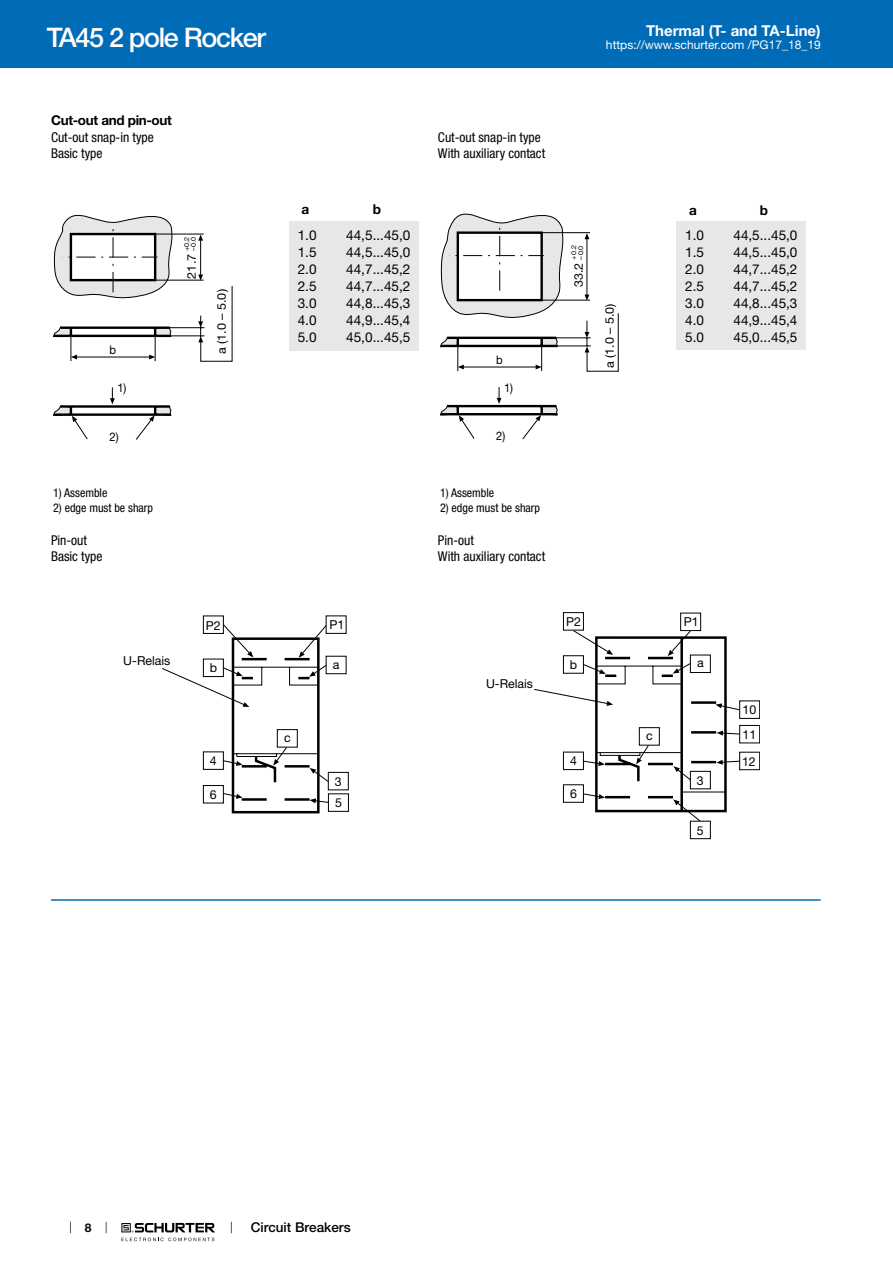
<style>
.page{position:relative;width:893px;height:1263px;background:#fff}
.page>*{position:absolute;margin:0;border:0;box-sizing:border-box;transform-origin:0 0}
.t1{font:500 27px "Helvetica Neue LT";letter-spacing:-.05em;color:#fff}
.t2{font:700 15px "Helvetica Neue LT";color:#fff}
.t3{font:13.65px "Helvetica Neue LT";color:#000}
.t4{font:700 13.65px "Helvetica Neue LT";color:#000}
.t5{font:condensed 13.5px/15.8px "Helvetica Neue LT";color:#000}
.t6{font:13.5px "Helvetica Neue LT";color:#000}
.t7{font:700 13.5px "Helvetica Neue LT";letter-spacing:-.025em;color:#000}
.t8{font:500 13.5px "Helvetica Neue LT";color:#000}
.t9{font:12.3px/21.5px "Helvetica Neue LT";color:#000}
.t10{font:condensed 12px "Helvetica Neue LT";color:#000}
.t11{font:12px "Helvetica Neue LT";color:#fff}
.t12{font:700 12px "Helvetica Neue LT";color:#000}
.t13{font:11.85px "Helvetica Neue LT";color:#000;scale:1.06 1}
.t14{font:11.85px "Helvetica Neue LT";color:#000;scale:.94 1}
.t15{font:6.75px/6.8px "Helvetica Neue LT";color:#000;scale:1.06 1}
</style>
<div class="page">
<svg style="left:70px;top:1221px;width:1px;height:12px"></svg>
<svg style="left:121px;top:1223px;width:94px;height:18px"></svg>
<div style="left:0;top:0;width:893px;height:68px;background:#006bb6"></div>
<div style="left:289px;top:221px;width:130px;height:129px;background:#e6e7e8"></div>
<svg style="left:53px;top:214px;width:180px;height:148px"></svg>
<svg style="left:136px;top:406px;width:36px;height:34px"></svg>
<svg style="left:53px;top:406px;width:35px;height:34px"></svg>
<hr style="left:60px;top:405px;width:110px;height:3px;background:#000">
<hr style="left:54px;top:413px;width:117px;height:3px;background:#000">
<svg style="left:110px;top:387px;width:5px;height:17px"></svg>
<svg style="left:440px;top:213px;width:179px;height:159px"></svg>
<div style="left:676px;top:221px;width:130px;height:129px;background:#e6e7e8"></div>
<svg style="left:522px;top:406px;width:36px;height:34px"></svg>
<svg style="left:440px;top:405px;width:35px;height:34px"></svg>
<hr style="left:447px;top:405px;width:109px;height:2px;background:#000">
<hr style="left:441px;top:413px;width:116px;height:2px;background:#000">
<svg style="left:497px;top:387px;width:4px;height:17px"></svg>
<div style="left:203px;top:616px;width:21px;height:18px;border:1px solid #000"></div>
<div style="left:326px;top:616px;width:20px;height:18px;border:1px solid #000"></div>
<div style="left:328px;top:772px;width:21px;height:18px;border:1px solid #000"></div>
<div style="left:328px;top:793px;width:21px;height:18px;border:1px solid #000"></div>
<div style="left:326px;top:656px;width:20px;height:18px;border:1px solid #000"></div>
<svg style="left:162px;top:624px;width:167px;height:179px"></svg>
<svg style="left:534px;top:630px;width:206px;height:192px"></svg>
<div style="left:600px;top:752px;width:40px;height:4px;border:1px solid #000"></div>
<div style="left:563px;top:612px;width:21px;height:18px;border:1px solid #000"></div>
<div style="left:680px;top:613px;width:21px;height:18px;border:1px solid #000"></div>
<div style="left:563px;top:655px;width:21px;height:18px;border:1px solid #000"></div>
<div style="left:690px;top:655px;width:21px;height:18px;background:#fff;border:1px solid #000"></div>
<div style="left:563px;top:752px;width:21px;height:18px;border:1px solid #000"></div>
<div style="left:563px;top:784px;width:21px;height:18px;border:1px solid #000"></div>
<div style="left:690px;top:771px;width:21px;height:18px;background:#fff;border:1px solid #000"></div>
<div style="left:690px;top:821px;width:21px;height:18px;border:1px solid #000"></div>
<div style="left:639px;top:727px;width:21px;height:18px;background:#fff;border:1px solid #000"></div>
<div style="left:739px;top:701px;width:21px;height:18px;border:1px solid #000"></div>
<div style="left:739px;top:752px;width:21px;height:18px;border:1px solid #000"></div>
<div style="left:739px;top:725px;width:21px;height:18px;border:1px solid #000"></div>
<hr style="left:51px;top:899px;width:770px;height:2px;background:#006bb6">
<h1 class="t1" style="left:47px;top:21px;width:221px">TA45 2 pole Rocker</h1>
<p class="t7" style="left:51px;top:112px;width:122px">Cut-out and pin-out</p>
<p class="t5" style="left:51px;top:130px;width:104px">Cut-out snap-in type<br>Basic type</p>
<p class="t14" style="left:109px;top:342px;width:9px">b</p>
<p class="t14" style="left:117px;top:381px;width:11px">1)</p>
<p class="t14" style="left:109px;top:429px;width:11px">2)</p>
<p class="t10" style="left:53px;top:486px;width:56px">1) Assemble</p>
<p class="t10" style="left:53px;top:500px;width:101px">2) edge must be sharp</p>
<p class="t5" style="left:51px;top:533px;width:53px">Pin-out<br>Basic type</p>
<p class="t15" style="left:183px;top:251px;width:15px;rotate:-90deg">+0.2 –0.0</p>
<p class="t13" style="left:184px;top:278px;width:25px;rotate:-90deg">21.7</p>
<p class="t13" style="left:215px;top:354px;width:63px;rotate:-90deg">a (1.0 – 5.0)</p>
<p class="t9" style="left:123px;top:649px;width:49px">U-Relais</p>
<p class="t9" style="left:206px;top:614px;width:16px">P2</p>
<p class="t9" style="left:210px;top:657px;width:9px">b</p>
<p class="t9" style="left:210px;top:750px;width:8px">4</p>
<p class="t9" style="left:210px;top:784px;width:8px">6</p>
<p class="t4" style="left:301px;top:201px;width:9px">a</p>
<p class="t4" style="left:373px;top:201px;width:10px">b</p>
<p class="t3" style="left:298px;top:227px;width:20px">1.0</p>
<p class="t3" style="left:346px;top:227px;width:66px">44,5...45,0</p>
<p class="t3" style="left:298px;top:244px;width:20px">1.5</p>
<p class="t3" style="left:346px;top:244px;width:66px">44,5...45,0</p>
<p class="t3" style="left:298px;top:261px;width:20px">2.0</p>
<p class="t3" style="left:346px;top:261px;width:66px">44,7...45,2</p>
<p class="t3" style="left:298px;top:278px;width:20px">2.5</p>
<p class="t3" style="left:346px;top:278px;width:66px">44,7...45,2</p>
<p class="t3" style="left:298px;top:295px;width:20px">3.0</p>
<p class="t3" style="left:346px;top:295px;width:66px">44,8...45,3</p>
<p class="t3" style="left:298px;top:312px;width:20px">4.0</p>
<p class="t3" style="left:346px;top:312px;width:66px">44,9...45,4</p>
<p class="t3" style="left:298px;top:329px;width:20px">5.0</p>
<p class="t3" style="left:346px;top:329px;width:66px">45,0...45,5</p>
<p class="t9" style="left:329px;top:614px;width:16px">P1</p>
<p class="t9" style="left:284px;top:727px;width:8px">c</p>
<p class="t9" style="left:333px;top:653px;width:8px">a</p>
<p class="t9" style="left:335px;top:770px;width:8px">3<br>5</p>
<p class="t2" style="left:646px;top:21px;width:176px">Thermal (T- and TA-Line)</p>
<p class="t11" style="left:606px;top:38px;width:216px">https://www.schurter.com /PG17_18_19</p>
<p class="t5" style="left:438px;top:130px;width:109px">Cut-out snap-in type<br>With auxiliary contact</p>
<p class="t14" style="left:496px;top:352px;width:9px">b</p>
<p class="t14" style="left:504px;top:380px;width:11px">1)</p>
<p class="t14" style="left:496px;top:429px;width:11px">2)</p>
<p class="t10" style="left:440px;top:486px;width:56px">1) Assemble</p>
<p class="t10" style="left:440px;top:500px;width:101px">2) edge must be sharp</p>
<p class="t5" style="left:438px;top:533px;width:109px">Pin-out<br>With auxiliary contact</p>
<p class="t9" style="left:486px;top:673px;width:49px">U-Relais</p>
<p class="t15" style="left:570px;top:260px;width:15px;rotate:-90deg">+0.2 –0.0</p>
<p class="t13" style="left:572px;top:287px;width:25px;rotate:-90deg">33.2</p>
<p class="t13" style="left:602px;top:368px;width:63px;rotate:-90deg">a (1.0 – 5.0)</p>
<p class="t7" style="left:689px;top:202px;width:9px">a</p>
<p class="t7" style="left:760px;top:202px;width:10px">b</p>
<p class="t6" style="left:685px;top:227px;width:20px">1.0</p>
<p class="t6" style="left:733px;top:227px;width:65px">44,5...45,0</p>
<p class="t6" style="left:685px;top:244px;width:20px">1.5</p>
<p class="t6" style="left:733px;top:244px;width:65px">44,5...45,0</p>
<p class="t6" style="left:685px;top:261px;width:20px">2.0</p>
<p class="t6" style="left:733px;top:261px;width:65px">44,7...45,2</p>
<p class="t6" style="left:685px;top:278px;width:20px">2.5</p>
<p class="t6" style="left:733px;top:278px;width:65px">44,7...45,2</p>
<p class="t6" style="left:685px;top:295px;width:20px">3.0</p>
<p class="t6" style="left:733px;top:295px;width:65px">44,8...45,3</p>
<p class="t6" style="left:685px;top:312px;width:20px">4.0</p>
<p class="t6" style="left:733px;top:312px;width:65px">44,9...45,4</p>
<p class="t6" style="left:685px;top:329px;width:20px">5.0</p>
<p class="t6" style="left:733px;top:329px;width:65px">45,0...45,5</p>
<p class="t9" style="left:566px;top:611px;width:16px">P2</p>
<p class="t9" style="left:684px;top:611px;width:16px">P1</p>
<p class="t9" style="left:570px;top:653px;width:9px">b</p>
<p class="t9" style="left:697px;top:652px;width:8px">a</p>
<p class="t9" style="left:743px;top:699px;width:15px">10</p>
<p class="t9" style="left:570px;top:750px;width:8px">4</p>
<p class="t9" style="left:570px;top:783px;width:8px">6</p>
<p class="t9" style="left:646px;top:725px;width:8px">c</p>
<p class="t9" style="left:743px;top:723px;width:15px">11</p>
<p class="t9" style="left:697px;top:769px;width:8px">3</p>
<p class="t9" style="left:697px;top:819px;width:8px">5</p>
<p class="t9" style="left:742px;top:750px;width:15px">12</p>
<p class="t12" style="left:85px;top:1220px;width:8px">8</p>
<p class="t8" style="left:251px;top:1219px;width:101px">Circuit Breakers</p>
</div>
